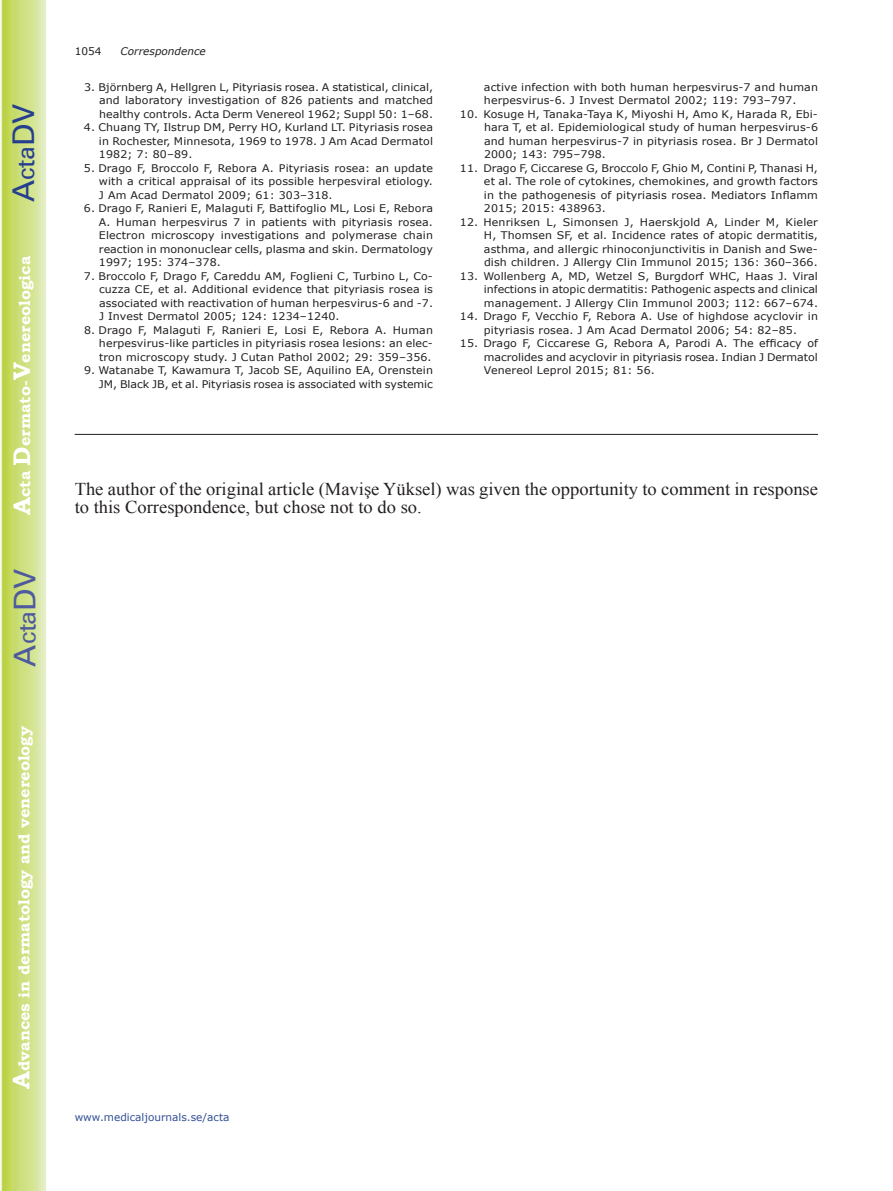
<style>
.page{position:relative;width:893px;height:1191px;background:#fff}
.page>*{position:absolute;margin:0;border:0;box-sizing:border-box;transform-origin:0 0}
.t1{font:30px "Univers";color:#4d5a9e}
.t2{font:30px "Univers";color:#253f8e}
.t3{font:18px/18px "Times New Roman";color:#231f20}
.t4{font:700 15.75px "Bookman Old Style";color:#fff}
.t5{font:10.5px/13.5px "Verdana";letter-spacing:.01em;color:#231f20;text-align:justify;scale:1.05 1}
.t6{font:10.5px "Verdana";color:#324f95}
.t7{font:italic 10.5px "Verdana";color:#231f20}
.t8{font:10.5px "Verdana";letter-spacing:.01em;color:#231f20}
.s1{font-size:24px}
</style>
<div class="page">
<svg style="left:1px;top:0;width:45px;height:1191px;background:#cfe084"></svg>
<hr style="left:75px;top:434px;width:743px;height:1px;background:#231f20">
<h1 class="t2" style="left:6px;top:202px;width:100px;rotate:-90deg">A<span class="s1">cta</span>DV</h1>
<h3 class="t4" style="left:15px;top:515px;width:260px;rotate:-90deg"><span class="s1">A</span>cta <span class="s1">D</span>ermato-<span class="s1">V</span>enereologica</h3>
<h1 class="t1" style="left:7px;top:666px;width:100px;rotate:-90deg">A<span class="s1">cta</span>DV</h1>
<h3 class="t4" style="left:15px;top:1088px;width:364px;rotate:-90deg"><span class="s1">A</span>dvances in dermatology and venereology</h3>
<p class="t8" style="left:75px;top:44px;width:28px">1054</p>
<p class="t7" style="left:121px;top:44px;width:87px">Correspondence</p>
<p class="t5" style="left:99px;top:80px;width:320px;text-indent:-15px">3. Björnberg A, Hellgren L, Pityriasis rosea. A statistical, clinical, and laboratory investigation of 826 patients and matched healthy controls. Acta Derm Venereol 1962; Suppl 50: 1–68.</p>
<p class="t5" style="left:99px;top:121px;width:320px;text-indent:-15px">4. Chuang TY, Ilstrup DM, Perry HO, Kurland LT. Pityriasis rosea in Rochester, Minnesota, 1969 to 1978. J Am Acad Dermatol 1982; 7: 80–89.</p>
<p class="t5" style="left:99px;top:161px;width:320px;text-indent:-15px">5. Drago F, Broccolo F, Rebora A. Pityriasis rosea: an update with a critical appraisal of its possible herpesviral etiology.<br>J Am Acad Dermatol 2009; 61: 303–318.</p>
<p class="t5" style="left:99px;top:202px;width:320px;text-indent:-15px">6. Drago F, Ranieri E, Malaguti F, Battifoglio ML, Losi E, Rebora A. Human herpesvirus 7 in patients with pityriasis rosea.<br>Electron microscopy investigations and polymerase chain reaction in mononuclear cells, plasma and skin. Dermatology 1997; 195: 374–378.</p>
<p class="t5" style="left:99px;top:269px;width:320px;text-indent:-15px">7. Broccolo F, Drago F, Careddu AM, Foglieni C, Turbino L, Co&shy;cuzza CE, et al. Additional evidence that pityriasis rosea is associated with reactivation of human herpesvirus-6 and -7.<br>J Invest Dermatol 2005; 124: 1234–1240.</p>
<p class="t5" style="left:99px;top:323px;width:320px;text-indent:-15px">8. Drago F, Malaguti F, Ranieri E, Losi E, Rebora A. Human herpesvirus-like particles in pityriasis rosea lesions: an elec&shy;tron microscopy study. J Cutan Pathol 2002; 29: 359–356.</p>
<p class="t5" style="left:84px;top:364px;width:334px;text-align:right">9. Watanabe T, Kawamura T, Jacob SE, Aquilino EA, Orenstein<br>JM, Black JB, et al. Pityriasis rosea is associated with systemic</p>
<p class="t5" style="left:484px;top:80px;width:320px">active infection with both human herpesvirus-7 and human herpesvirus-6. J Invest Dermatol 2002; 119: 793–797.</p>
<p class="t5" style="left:484px;top:107px;width:320px;text-indent:-24px">10. Kosuge H, Tanaka-Taya K, Miyoshi H, Amo K, Harada R, Ebi&shy;hara T, et al. Epidemiological study of human herpesvirus-6 and human herpesvirus-7 in pityriasis rosea. Br J Dermatol 2000; 143: 795–798.</p>
<p class="t5" style="left:484px;top:161px;width:320px;text-indent:-24px">11. Drago F, Ciccarese G, Broccolo F, Ghio M, Contini P, Thanasi H, et al. The role of cytokines, chemokines, and growth factors in the pathogenesis of pityriasis rosea. Mediators Inflamm 2015; 2015: 438963.</p>
<p class="t5" style="left:484px;top:215px;width:320px;text-indent:-24px">12. Henriksen L, Simonsen J, Haerskjold A, Linder M, Kieler H, Thomsen SF, et al. Incidence rates of atopic dermatitis, asthma, and allergic rhinoconjunctivitis in Danish and Swe&shy;dish children. J Allergy Clin Immunol 2015; 136: 360–366.</p>
<p class="t5" style="left:484px;top:269px;width:320px;text-indent:-24px">13. Wollenberg A, MD, Wetzel S, Burgdorf WHC, Haas J. Viral infections in atopic dermatitis: Pathogenic aspects and clinical management. J Allergy Clin Immunol 2003; 112: 667–674.</p>
<p class="t5" style="left:460px;top:310px;width:342px;text-align:center">14. Drago F, Vecchio F, Rebora A. Use of highdose acyclovir in pityriasis rosea. J Am Acad Dermatol 2006; 54: 82–85.</p>
<p class="t5" style="left:484px;top:337px;width:320px;text-indent:-24px">15. Drago F, Ciccarese G, Rebora A, Parodi A. The efficacy of macrolides and acyclovir in pityriasis rosea. Indian J Dermatol Venereol Leprol 2015; 81: 56.</p>
<h2 class="t3" style="left:75px;top:480px;width:745px">The author of the original article (Mavişe Yüksel) was given the opportunity to comment in response to this Correspondence, but chose not to do so.</h2>
<p class="t6" style="left:75px;top:1110px;width:156px">www.medicaljournals.se/acta</p>
</div>
